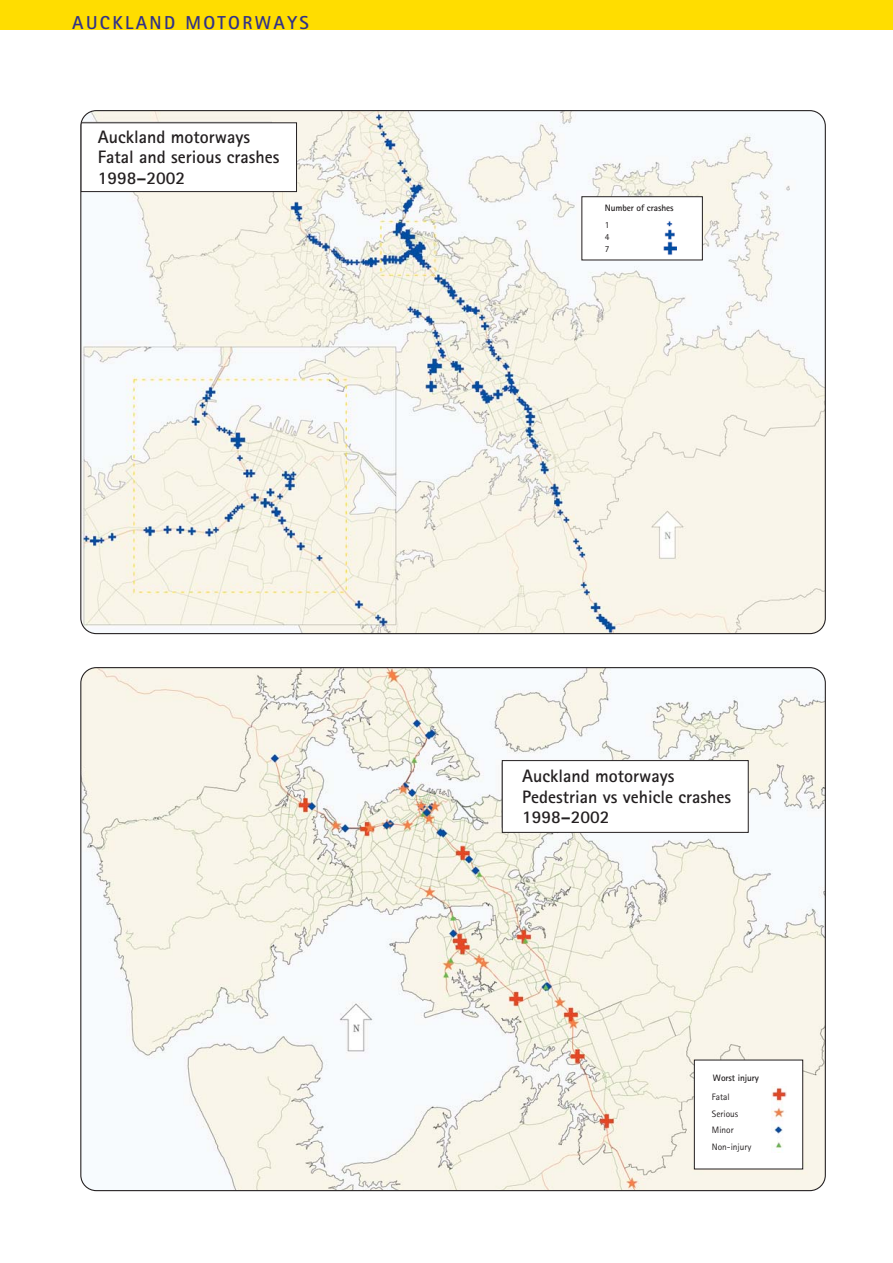
<style>
.page{position:relative;width:893px;height:1263px;background:#fff}
.page>*{position:absolute;margin:0;border:0;box-sizing:border-box;transform-origin:0 0}
.t1{font:18.75px "Rotis Sans Serif Bold NZT";letter-spacing:.125em;color:#303188}
.t2{font:18px/20.2px "Rotis Sans Serif Bold NZT";color:#231f20}
.t3{font:9.3px/16.6px "Rotis Sans Serif NZT";color:#231f20;text-align:justify}
.t4{font:9.3px "Rotis Sans Serif Bold NZT";letter-spacing:-.01em;color:#231f20}
</style>
<div class="page">
<img style="left:81px;top:668px;width:744px;height:523px;border-radius:15px">
<div style="left:0;top:0;width:892px;height:30px;background:#fd0"></div>
<img style="left:81px;top:111px;width:744px;height:523px;border-radius:15px">
<div style="left:81px;top:122px;width:216px;height:70px;background:#fff;border:1px solid #231f20"></div>
<div style="left:502px;top:760px;width:246px;height:73px;background:#fff;border:1px solid #231f20"></div>
<div style="left:581px;top:196px;width:121px;height:64px;background:#fff;border:1px solid #231f20"></div>
<img style="left:663px;top:221px;width:13px;height:34px">
<div style="left:694px;top:1060px;width:109px;height:109px;background:#fff;border:1px solid #231f20"></div>
<img style="left:771px;top:1087px;width:15px;height:66px">
<p class="t1" style="left:72px;top:16px;width:238px">AUCKLAND MOTORWAYS</p>
<p class="t2" style="left:98px;top:129px;width:183px">Auckland motorways<br>Fatal and serious crashes<br>1998–2002</p>
<p class="t4" style="left:604px;top:204px;width:70px">Number of crashes</p>
<p class="t3" style="left:604px;top:219px;width:6px;line-height:12.5px">1<br>4<br>7</p>
<p class="t2" style="left:522px;top:768px;width:210px">Auckland motorways<br>Pedestrian vs vehicle crashes<br>1998–2002</p>
<p class="t4" style="left:713px;top:1075px;width:47px">Worst injury</p>
<p class="t3" style="left:712px;top:1090px;width:41px;text-align:left">Fatal<br>Serious<br>Minor<br>Non-injury</p>
</div>
